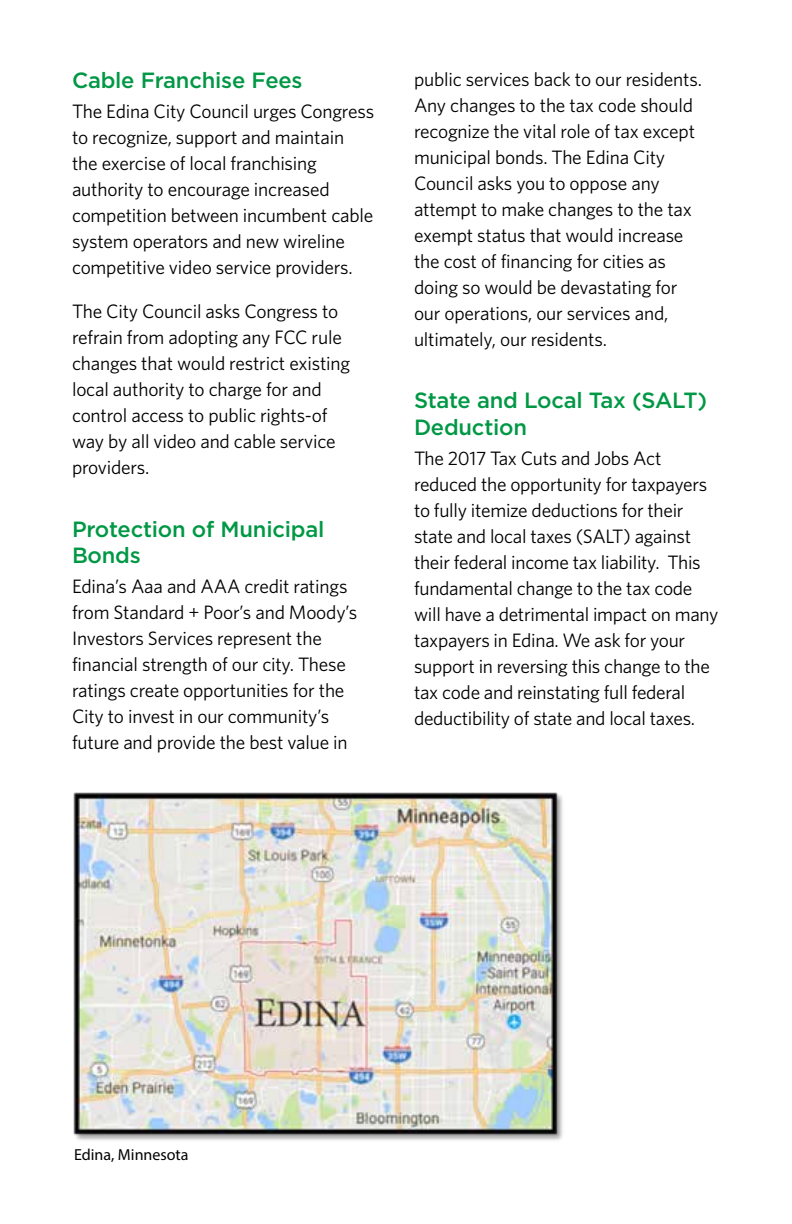
<style>
.page{position:relative;width:792px;height:1224px;background:#fff}
.page>*{position:absolute;margin:0;border:0;box-sizing:border-box;transform-origin:0 0}
.t1{font:500 22px/26.4px "Gotham";letter-spacing:-.01em;color:#009845}
.t2{font:19.4px/26px "Whitney";letter-spacing:-.01em;color:#000}
.t3{font:16px "Myriad Pro";color:#000}
</style>
<div class="page">
<img style="left:73px;top:792px;width:490px;height:348px">
<p class="t1" style="left:72px;top:67px;width:232px">Cable Franchise Fees</p>
<p class="t2" style="left:72px;top:98px;width:304px">The Edina City Council urges Congress to recognize, support and maintain the exercise of local franchising authority to encourage increased competition between incumbent cable system operators and new wireline competitive video service providers.</p>
<p class="t2" style="left:72px;top:298px;width:280px">The City Council asks Congress to refrain from adopting any FCC rule changes that would restrict existing local authority to charge for and control access to public rights-of way by all video and cable service providers.</p>
<p class="t1" style="left:72px;top:515px;width:254px">Protection of Municipal<br>Bonds</p>
<p class="t2" style="left:72px;top:573px;width:287px">Edina’s Aaa and AAA credit ratings from Standard + Poor’s and Moody’s Investors Services represent the financial strength of our city. These ratings create opportunities for the City to invest in our community’s future and provide the best value in</p>
<p class="t2" style="left:414px;top:66px;width:289px">public services back to our residents.<br>Any changes to the tax code should recognize the vital role of tax except municipal bonds. The Edina City Council asks you to oppose any attempt to make changes to the tax exempt status that would increase the cost of financing for cities as doing so would be devastating for our operations, our services and, ultimately, our residents.</p>
<p class="t1" style="left:414px;top:387px;width:295px">State and Local Tax (SALT)<br>Deduction</p>
<p class="t2" style="left:414px;top:445px;width:306px">The 2017 Tax Cuts and Jobs Act reduced the opportunity for taxpayers to fully itemize deductions for their state and local taxes (SALT) against their federal income tax liability. This fundamental change to the tax code will have a detrimental impact on many taxpayers in Edina. We ask for your support in reversing this change to the tax code and reinstating full federal deductibility of state and local taxes.</p>
<p class="t3" style="left:74px;top:1144px;width:116px">Edina, Minnesota</p>
</div>
